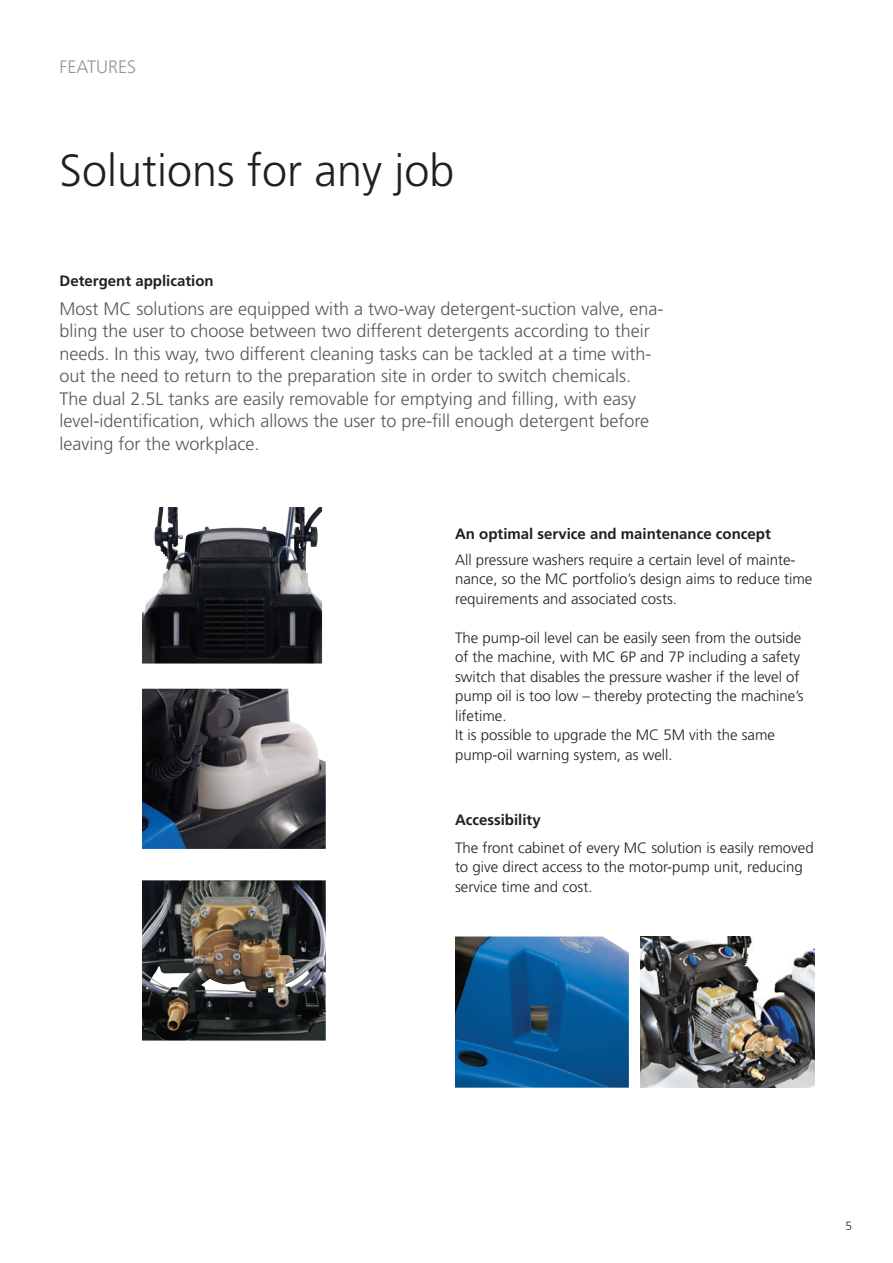
<style>
.page{position:relative;width:893px;height:1263px;background:#fff}
.page>*{position:absolute;margin:0;border:0;box-sizing:border-box;transform-origin:0 0}
.t1{font:300 45px "Frutiger LT Std";color:#231f20}
.t2{font:300 18px/22.5px "Frutiger LT Std";color:#57585a}
.t3{font:300 18px "Frutiger LT Std";color:#939598}
.t4{font:300 15px/19.5px "Frutiger LT Std";color:#231f20}
.t5{font:700 15px "Frutiger LT Std";color:#231f20}
.t6{font:300 12px "Frutiger LT Std";color:#231f20}
</style>
<div class="page">
<img style="left:142px;top:507px;width:180px;height:156px">
<img style="left:142px;top:689px;width:184px;height:160px">
<img style="left:455px;top:936px;width:174px;height:152px">
<img style="left:641px;top:936px;width:173px;height:152px">
<img style="left:142px;top:880px;width:184px;height:160px">
<p class="t3" style="left:60px;top:57px;width:78px">FEATURES</p>
<h1 class="t1" style="left:60px;top:145px;width:397px">Solutions for any job</h1>
<p class="t5" style="left:60px;top:271px;width:156px">Detergent application</p>
<p class="t2" style="left:60px;top:298px;width:605px">Most MC solutions are equipped with a two-way detergent-suction valve, ena&shy;bling the user to choose between two different detergents according to their needs. In this way, two different cleaning tasks can be tackled at a time with&shy;out the need to return to the preparation site in order to switch chemicals.<br>The dual 2.5L tanks are easily removable for emptying and filling, with easy level-identification, which allows the user to pre-fill enough detergent before leaving for the workplace.</p>
<p class="t5" style="left:455px;top:524px;width:317px">An optimal service and maintenance concept</p>
<p class="t4" style="left:455px;top:550px;width:359px">All pressure washers require a certain level of mainte&shy;nance, so the MC portfolio’s design aims to reduce time requirements and associated costs.</p>
<p class="t4" style="left:455px;top:628px;width:350px">The pump-oil level can be easily seen from the outside of the machine, with MC 6P and 7P including a safety switch that disables the pressure washer if the level of pump oil is too low – thereby protecting the machine’s lifetime.<br>It is possible to upgrade the MC 5M vith the same pump-oil warning system, as well.</p>
<p class="t5" style="left:455px;top:811px;width:87px">Accessibility</p>
<p class="t4" style="left:455px;top:838px;width:360px">The front cabinet of every MC solution is easily removed to give direct access to the motor-pump unit, reducing service time and cost.</p>
<p class="t6" style="left:845px;top:1219px;width:8px">5</p>
</div>
